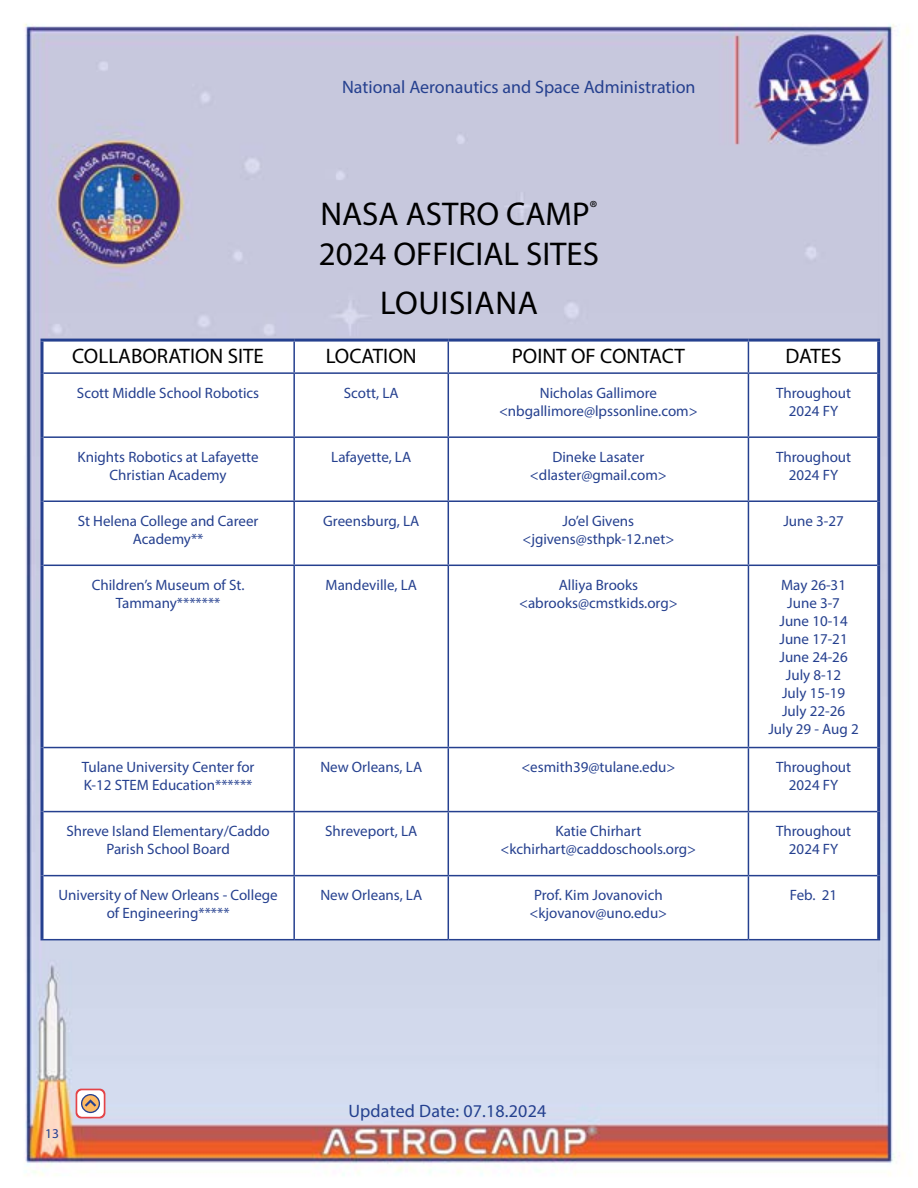
<style>
.page{position:relative;width:918px;height:1188px;background:#fff}
.page>*{position:absolute;margin:0;border:0;box-sizing:border-box;transform-origin:0 0}
.t1{font:33px/39.6px "Myriad Pro";color:#000}
.t2{font:33px "Myriad Pro";letter-spacing:.02em;color:#000}
.t3{font:21px "Myriad Pro";color:#000}
.t4{font:18px "Myriad Pro";color:#25408f}
.t5{font:15px/18px "Myriad Pro";color:#25408f;text-align:center}
.t6{font:13.5px "Myriad Pro";color:#25408f}
</style>
<div class="page">
<img style="left:23px;top:23px;width:886px;height:1153px">
<svg style="left:44px;top:342px;width:833px;height:30px"></svg>
<svg style="left:44px;top:374px;width:833px;height:565px"></svg>
<hr style="left:40px;top:339px;width:254px;height:3px;background:#25408f">
<svg style="left:40px;top:342px;width:4px;height:31px"></svg>
<hr style="left:294px;top:339px;width:154px;height:3px;background:#25408f">
<hr style="left:448px;top:339px;width:300px;height:3px;background:#25408f">
<hr style="left:748px;top:339px;width:132px;height:3px;background:#25408f">
<hr style="left:877px;top:342px;width:3px;height:31px;background:#25408f">
<svg style="left:40px;top:373px;width:4px;height:64px"></svg>
<hr style="left:877px;top:373px;width:3px;height:64px;background:#25408f">
<svg style="left:40px;top:437px;width:4px;height:64px"></svg>
<hr style="left:877px;top:437px;width:3px;height:64px;background:#25408f">
<svg style="left:40px;top:501px;width:4px;height:64px"></svg>
<hr style="left:877px;top:501px;width:3px;height:64px;background:#25408f">
<svg style="left:40px;top:565px;width:4px;height:183px"></svg>
<hr style="left:877px;top:565px;width:3px;height:183px;background:#25408f">
<svg style="left:40px;top:748px;width:4px;height:64px"></svg>
<hr style="left:877px;top:748px;width:3px;height:64px;background:#25408f">
<svg style="left:40px;top:812px;width:4px;height:64px"></svg>
<hr style="left:877px;top:812px;width:3px;height:64px;background:#25408f">
<svg style="left:40px;top:876px;width:4px;height:63px"></svg>
<hr style="left:877px;top:876px;width:3px;height:63px;background:#25408f">
<hr style="left:293px;top:342px;width:2px;height:30px;background:#25408f">
<hr style="left:448px;top:342px;width:1px;height:30px;background:#25408f">
<hr style="left:748px;top:342px;width:1px;height:30px;background:#25408f">
<hr style="left:44px;top:372px;width:250px;height:2px;background:#25408f">
<hr style="left:294px;top:372px;width:154px;height:2px;background:#25408f">
<hr style="left:293px;top:374px;width:2px;height:62px;background:#25408f">
<hr style="left:448px;top:372px;width:300px;height:2px;background:#25408f">
<hr style="left:448px;top:374px;width:1px;height:62px;background:#25408f">
<hr style="left:748px;top:372px;width:129px;height:2px;background:#25408f">
<hr style="left:748px;top:374px;width:1px;height:62px;background:#25408f">
<hr style="left:44px;top:436px;width:250px;height:2px;background:#25408f">
<hr style="left:294px;top:436px;width:154px;height:2px;background:#25408f">
<hr style="left:293px;top:438px;width:2px;height:62px;background:#25408f">
<hr style="left:448px;top:436px;width:300px;height:2px;background:#25408f">
<hr style="left:448px;top:438px;width:1px;height:62px;background:#25408f">
<hr style="left:748px;top:436px;width:129px;height:2px;background:#25408f">
<hr style="left:748px;top:438px;width:1px;height:62px;background:#25408f">
<hr style="left:44px;top:500px;width:250px;height:2px;background:#25408f">
<hr style="left:294px;top:500px;width:154px;height:2px;background:#25408f">
<hr style="left:293px;top:502px;width:2px;height:63px;background:#25408f">
<hr style="left:448px;top:500px;width:300px;height:2px;background:#25408f">
<hr style="left:448px;top:502px;width:1px;height:63px;background:#25408f">
<hr style="left:748px;top:500px;width:129px;height:2px;background:#25408f">
<hr style="left:748px;top:502px;width:1px;height:63px;background:#25408f">
<hr style="left:44px;top:565px;width:250px;height:1px;background:#25408f">
<hr style="left:294px;top:565px;width:154px;height:1px;background:#25408f">
<hr style="left:293px;top:566px;width:2px;height:181px;background:#25408f">
<hr style="left:448px;top:565px;width:300px;height:1px;background:#25408f">
<hr style="left:448px;top:566px;width:1px;height:181px;background:#25408f">
<hr style="left:748px;top:565px;width:129px;height:1px;background:#25408f">
<hr style="left:748px;top:566px;width:1px;height:181px;background:#25408f">
<hr style="left:44px;top:747px;width:250px;height:1px;background:#25408f">
<hr style="left:294px;top:747px;width:154px;height:1px;background:#25408f">
<hr style="left:293px;top:748px;width:2px;height:63px;background:#25408f">
<hr style="left:448px;top:747px;width:300px;height:1px;background:#25408f">
<hr style="left:448px;top:748px;width:1px;height:63px;background:#25408f">
<hr style="left:748px;top:747px;width:129px;height:1px;background:#25408f">
<hr style="left:748px;top:748px;width:1px;height:63px;background:#25408f">
<hr style="left:44px;top:811px;width:250px;height:1px;background:#25408f">
<hr style="left:294px;top:811px;width:154px;height:1px;background:#25408f">
<hr style="left:293px;top:812px;width:2px;height:63px;background:#25408f">
<hr style="left:448px;top:811px;width:300px;height:1px;background:#25408f">
<hr style="left:448px;top:812px;width:1px;height:63px;background:#25408f">
<hr style="left:748px;top:811px;width:129px;height:1px;background:#25408f">
<hr style="left:748px;top:812px;width:1px;height:63px;background:#25408f">
<hr style="left:44px;top:875px;width:250px;height:1px;background:#25408f">
<hr style="left:294px;top:875px;width:154px;height:1px;background:#25408f">
<hr style="left:293px;top:876px;width:2px;height:63px;background:#25408f">
<hr style="left:448px;top:875px;width:300px;height:1px;background:#25408f">
<hr style="left:448px;top:876px;width:1px;height:63px;background:#25408f">
<hr style="left:748px;top:875px;width:129px;height:1px;background:#25408f">
<hr style="left:748px;top:876px;width:1px;height:63px;background:#25408f">
<hr style="left:40px;top:939px;width:254px;height:1px;background:#25408f">
<hr style="left:294px;top:939px;width:154px;height:1px;background:#25408f">
<hr style="left:448px;top:939px;width:300px;height:1px;background:#25408f">
<hr style="left:748px;top:939px;width:132px;height:1px;background:#25408f">
<div style="left:76px;top:1089px;width:29px;height:29px;background:#e44347;border-radius:6px"></div>
<div style="left:77px;top:1090px;width:27px;height:27px;background:#fff;border-radius:5px"></div>
<svg style="left:81px;top:1094px;width:19px;height:19px"></svg>
<svg style="left:82px;top:1095px;width:17px;height:17px"></svg>
<svg style="left:85px;top:1099px;width:11px;height:8px"></svg>
<p class="t4" style="left:342px;top:76px;width:355px">National Aeronautics and Space Administration</p>
<h1 class="t1" style="left:319px;top:194px;width:282px">NASA ASTRO CAMP<sup>®<br></sup>2024 OFFICIAL SITES</h1>
<h1 class="t2" style="left:380px;top:283px;width:159px">LOUISIANA</h1>
<h2 class="t3" style="left:72px;top:343px;width:193px">COLLABORATION SITE</h2>
<h2 class="t3" style="left:326px;top:343px;width:92px">LOCATION</h2>
<h2 class="t3" style="left:512px;top:343px;width:175px">POINT OF CONTACT</h2>
<h2 class="t3" style="left:786px;top:343px;width:58px">DATES</h2>
<p class="t5" style="left:77px;top:384px;width:184px">Scott Middle School Robotics</p>
<p class="t5" style="left:344px;top:384px;width:56px">Scott, LA</p>
<p class="t5" style="left:499px;top:384px;width:200px">Nicholas Gallimore &lt;nbgallimore@lpssonline.com&gt;</p>
<p class="t5" style="left:776px;top:384px;width:77px">Throughout<br>2024 FY</p>
<p class="t5" style="left:77px;top:448px;width:183px">Knights Robotics at Lafayette<br>Christian Academy</p>
<p class="t5" style="left:331px;top:448px;width:81px">Lafayette, LA</p>
<p class="t5" style="left:530px;top:448px;width:138px">Dineke Lasater &lt;dlaster@gmail.com&gt;</p>
<p class="t5" style="left:776px;top:448px;width:77px">Throughout<br>2024 FY</p>
<p class="t5" style="left:78px;top:512px;width:182px">St Helena College and Career<br>Academy**</p>
<p class="t5" style="left:323px;top:512px;width:98px">Greensburg, LA</p>
<p class="t5" style="left:523px;top:512px;width:153px">Jo’el Givens &lt;jgivens@sthpk-12.net&gt;</p>
<p class="t5" style="left:783px;top:512px;width:62px">June 3-27</p>
<p class="t5" style="left:92px;top:576px;width:154px">Children’s Museum of St.<br>Tammany*******</p>
<p class="t5" style="left:326px;top:576px;width:93px">Mandeville, LA</p>
<p class="t5" style="left:519px;top:576px;width:160px">Alliya Brooks &lt;abrooks@cmstkids.org&gt;</p>
<p class="t5" style="left:768px;top:576px;width:92px">May 26-31<br>June 3-7<br>June 10-14<br>June 17-21<br>June 24-26<br>July 8-12<br>July 15-19<br>July 22-26<br>July 29 - Aug 2</p>
<p class="t5" style="left:82px;top:758px;width:174px;text-align:left">Tulane University Center for<br>K-12 STEM Education******</p>
<p class="t5" style="left:320px;top:758px;width:103px">New Orleans, LA</p>
<p class="t5" style="left:521px;top:758px;width:156px">&lt;esmith39@tulane.edu&gt;</p>
<p class="t5" style="left:776px;top:758px;width:77px">Throughout<br>2024 FY</p>
<p class="t5" style="left:66px;top:822px;width:205px">Shreve Island Elementary/Caddo<br>Parish School Board</p>
<p class="t5" style="left:325px;top:822px;width:94px">Shreveport, LA</p>
<p class="t5" style="left:501px;top:822px;width:197px">Katie Chirhart &lt;kchirhart@caddoschools.org&gt;</p>
<p class="t5" style="left:776px;top:822px;width:77px">Throughout<br>2024 FY</p>
<p class="t5" style="left:59px;top:886px;width:221px">University of New Orleans - College of Engineering*****</p>
<p class="t5" style="left:320px;top:886px;width:103px">New Orleans, LA</p>
<p class="t5" style="left:530px;top:886px;width:139px;text-align:left">Prof. Kim Jovanovich &lt;kjovanov@uno.edu&gt;</p>
<p class="t5" style="left:790px;top:886px;width:49px">Feb. 21</p>
<p class="t6" style="left:45px;top:1126px;width:15px">13</p>
<p class="t4" style="left:348px;top:1100px;width:199px">Updated Date: 07.18.2024</p>
</div>
